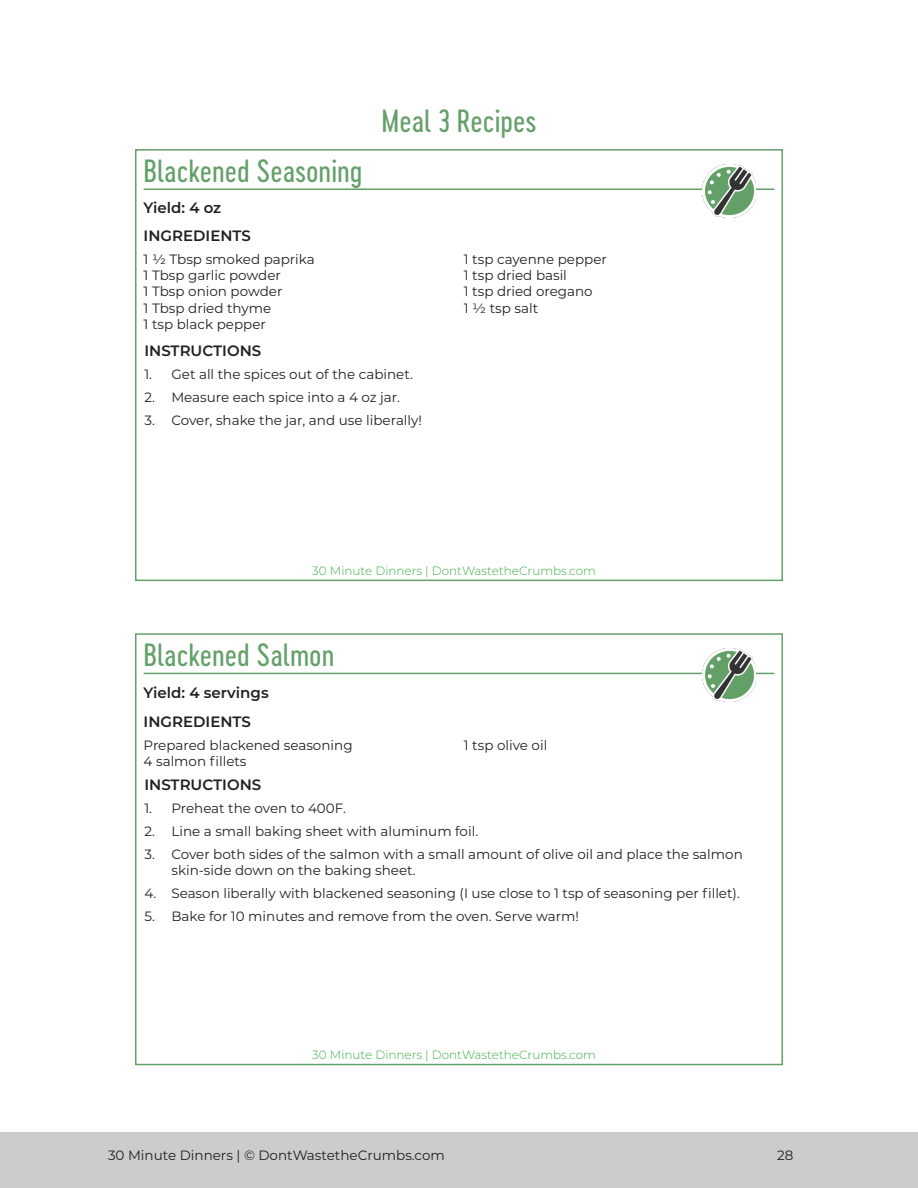
<style>
.page{position:relative;width:918px;height:1188px;background:#fff}
.page>*{position:absolute;margin:0;border:0;box-sizing:border-box;transform-origin:0 0}
.Recipe_Card_Title{font:30px "Cervo Neue Regular Neue";color:#64a069}
.Body_Copy{font:30px "Cervo Neue Regular Neue";color:#64a069}
.t1{font:600 15px "Montserrat";color:#231f20}
.t2{font:13.5px/16.2px "Montserrat";color:#231f20}
.t3{font:300 12px "Montserrat";color:#40ae49}
</style>
<div class="page">
<div style="left:0;top:1133px;width:918px;height:55px;background:#ccc"></div>
<div style="left:135px;top:149px;width:648px;height:432px;border:2px solid #64a069"></div>
<hr style="left:144px;top:188px;width:630px;height:2px;background:#64a069">
<img style="left:703px;top:164px;width:53px;height:54px">
<div style="left:135px;top:633px;width:648px;height:432px;border:2px solid #64a069"></div>
<hr style="left:144px;top:673px;width:630px;height:1px;background:#64a069">
<img style="left:703px;top:648px;width:53px;height:54px">
<p class="Recipe_Card_Title" style="left:144px;top:151px;width:220px">Blackened Seasoning</p>
<p class="t1" style="left:144px;top:197px;width:79px">Yield: 4 oz</p>
<p class="t1" style="left:144px;top:225px;width:109px">INGREDIENTS</p>
<p class="t2" style="left:144px;top:251px;width:173px">1 ½ Tbsp smoked paprika</p>
<p class="t2" style="left:144px;top:267px;width:139px">1 Tbsp garlic powder</p>
<p class="t2" style="left:144px;top:283px;width:140px">1 Tbsp onion powder</p>
<p class="t2" style="left:144px;top:299px;width:129px">1 Tbsp dried thyme</p>
<p class="t2" style="left:144px;top:315px;width:124px">1 tsp black pepper</p>
<p class="Body_Copy" style="left:382px;top:101px;width:156px">Meal 3 Recipes</p>
<p class="t2" style="left:464px;top:251px;width:145px">1 tsp cayenne pepper</p>
<p class="t2" style="left:464px;top:267px;width:105px">1 tsp dried basil</p>
<p class="t2" style="left:464px;top:283px;width:130px">1 tsp dried oregano</p>
<p class="t2" style="left:464px;top:299px;width:76px">1 ½ tsp salt</p>
<p class="t1" style="left:144px;top:340px;width:118px">INSTRUCTIONS</p>
<p class="t2" style="left:144px;top:365px;width:270px">1. Get all the spices out of the cabinet.</p>
<p class="t2" style="left:144px;top:388px;width:257px">2. Measure each spice into a 4 oz jar.</p>
<p class="t2" style="left:144px;top:411px;width:279px">3. Cover, shake the jar, and use liberally!</p>
<p class="t3" style="left:312px;top:562px;width:285px">30 Minute Dinners | DontWastetheCrumbs.com</p>
<p class="Recipe_Card_Title" style="left:144px;top:635px;width:192px">Blackened Salmon</p>
<p class="t1" style="left:144px;top:683px;width:127px">Yield: 4 servings</p>
<p class="t1" style="left:144px;top:711px;width:109px">INGREDIENTS</p>
<p class="t2" style="left:144px;top:736px;width:210px">Prepared blackened seasoning</p>
<p class="t2" style="left:144px;top:753px;width:104px">4 salmon fillets</p>
<p class="t2" style="left:464px;top:736px;width:85px">1 tsp olive oil</p>
<p class="t1" style="left:144px;top:774px;width:118px">INSTRUCTIONS</p>
<p class="t2" style="left:144px;top:800px;width:203px">1. Preheat the oven to 400F.</p>
<p class="t2" style="left:144px;top:822px;width:335px">2. Line a small baking sheet with aluminum foil.</p>
<p class="t2" style="left:171px;top:845px;width:573px;text-indent:-27px">3. Cover both sides of the salmon with a small amount of olive oil and place the salmon skin-side down on the baking sheet.</p>
<p class="t2" style="left:144px;top:885px;width:597px">4. Season liberally with blackened seasoning (I use close to 1 tsp of seasoning per fillet).</p>
<p class="t2" style="left:144px;top:908px;width:436px">5. Bake for 10 minutes and remove from the oven. Serve warm!</p>
<p class="t3" style="left:312px;top:1047px;width:285px">30 Minute Dinners | DontWastetheCrumbs.com</p>
<p class="t2" style="left:108px;top:1147px;width:338px">30 Minute Dinners | © DontWastetheCrumbs.com</p>
<p class="t2" style="left:777px;top:1147px;width:18px">28</p>
</div>
